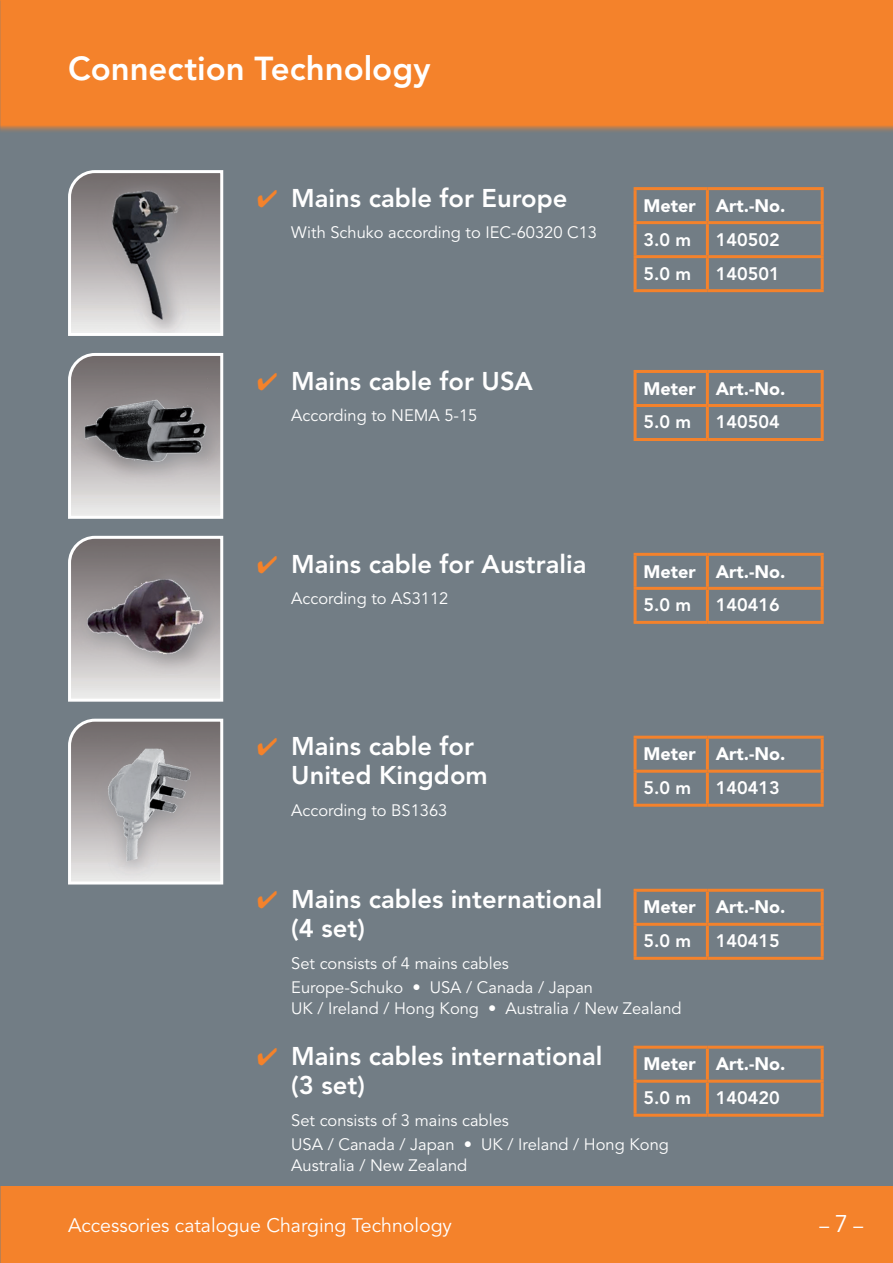
<style>
.page{position:relative;width:893px;height:1263px;background:#727d85}
.page>*{position:absolute;margin:0;border:0;box-sizing:border-box;transform-origin:0 0}
.Vorabtext{font:800 33px "Avenir LT Std";color:#fff}
.t1{font:800 25.5px/28.5px "Avenir LT Std";color:#fff}
.t2{font:19.5px "Avenir LT Std";color:#fff}
.t3{font:900 18px "Avenir LT Std";color:#fff}
.t4{font:800 18px "Avenir LT Std";color:#fff}
.Grundschrift{font:16.5px/21px "Avenir LT Std";color:#fff}
.s1{color:#f4822b}
.s2{font-size:24px}
</style>
<div class="page">
<div style="left:0;top:1186px;width:893px;height:77px;background:#f4822b"></div>
<div style="left:0;top:0;width:893px;height:134px;background:#f4822b"></div>
<hr style="left:634px;top:187px;width:73px;height:3px;background:#f4822b">
<hr style="left:634px;top:190px;width:3px;height:31px;background:#f4822b">
<hr style="left:707px;top:187px;width:117px;height:3px;background:#f4822b">
<hr style="left:706px;top:190px;width:3px;height:31px;background:#f4822b">
<hr style="left:821px;top:190px;width:3px;height:31px;background:#f4822b">
<hr style="left:634px;top:221px;width:73px;height:3px;background:#f4822b">
<hr style="left:634px;top:224px;width:3px;height:31px;background:#f4822b">
<hr style="left:707px;top:221px;width:117px;height:3px;background:#f4822b">
<hr style="left:706px;top:224px;width:3px;height:31px;background:#f4822b">
<hr style="left:821px;top:224px;width:3px;height:31px;background:#f4822b">
<hr style="left:634px;top:255px;width:73px;height:3px;background:#f4822b">
<hr style="left:634px;top:258px;width:3px;height:31px;background:#f4822b">
<hr style="left:707px;top:255px;width:117px;height:3px;background:#f4822b">
<hr style="left:706px;top:258px;width:3px;height:31px;background:#f4822b">
<hr style="left:821px;top:258px;width:3px;height:31px;background:#f4822b">
<hr style="left:634px;top:289px;width:73px;height:3px;background:#f4822b">
<hr style="left:707px;top:289px;width:117px;height:3px;background:#f4822b">
<hr style="left:634px;top:370px;width:73px;height:3px;background:#f4822b">
<hr style="left:634px;top:373px;width:3px;height:31px;background:#f4822b">
<hr style="left:707px;top:370px;width:117px;height:3px;background:#f4822b">
<hr style="left:706px;top:373px;width:3px;height:31px;background:#f4822b">
<hr style="left:821px;top:373px;width:3px;height:31px;background:#f4822b">
<hr style="left:634px;top:404px;width:73px;height:3px;background:#f4822b">
<hr style="left:634px;top:407px;width:3px;height:31px;background:#f4822b">
<hr style="left:707px;top:404px;width:117px;height:3px;background:#f4822b">
<hr style="left:706px;top:407px;width:3px;height:31px;background:#f4822b">
<hr style="left:821px;top:407px;width:3px;height:31px;background:#f4822b">
<hr style="left:634px;top:438px;width:73px;height:3px;background:#f4822b">
<hr style="left:707px;top:438px;width:117px;height:3px;background:#f4822b">
<hr style="left:634px;top:553px;width:73px;height:3px;background:#f4822b">
<hr style="left:634px;top:556px;width:3px;height:31px;background:#f4822b">
<hr style="left:707px;top:553px;width:117px;height:3px;background:#f4822b">
<hr style="left:706px;top:556px;width:3px;height:31px;background:#f4822b">
<hr style="left:821px;top:556px;width:3px;height:31px;background:#f4822b">
<hr style="left:634px;top:587px;width:73px;height:3px;background:#f4822b">
<hr style="left:634px;top:590px;width:3px;height:31px;background:#f4822b">
<hr style="left:707px;top:587px;width:117px;height:3px;background:#f4822b">
<hr style="left:706px;top:590px;width:3px;height:31px;background:#f4822b">
<hr style="left:821px;top:590px;width:3px;height:31px;background:#f4822b">
<hr style="left:634px;top:621px;width:73px;height:3px;background:#f4822b">
<hr style="left:707px;top:621px;width:117px;height:3px;background:#f4822b">
<hr style="left:634px;top:736px;width:73px;height:3px;background:#f4822b">
<hr style="left:634px;top:739px;width:3px;height:31px;background:#f4822b">
<hr style="left:707px;top:736px;width:117px;height:3px;background:#f4822b">
<hr style="left:706px;top:739px;width:3px;height:31px;background:#f4822b">
<hr style="left:821px;top:739px;width:3px;height:31px;background:#f4822b">
<hr style="left:634px;top:770px;width:73px;height:3px;background:#f4822b">
<hr style="left:634px;top:773px;width:3px;height:31px;background:#f4822b">
<hr style="left:707px;top:770px;width:117px;height:3px;background:#f4822b">
<hr style="left:706px;top:773px;width:3px;height:31px;background:#f4822b">
<hr style="left:821px;top:773px;width:3px;height:31px;background:#f4822b">
<hr style="left:634px;top:804px;width:73px;height:3px;background:#f4822b">
<hr style="left:707px;top:804px;width:117px;height:3px;background:#f4822b">
<hr style="left:634px;top:889px;width:73px;height:3px;background:#f4822b">
<hr style="left:634px;top:892px;width:3px;height:31px;background:#f4822b">
<hr style="left:707px;top:889px;width:117px;height:3px;background:#f4822b">
<hr style="left:706px;top:892px;width:3px;height:31px;background:#f4822b">
<hr style="left:821px;top:892px;width:3px;height:31px;background:#f4822b">
<hr style="left:634px;top:923px;width:73px;height:3px;background:#f4822b">
<hr style="left:634px;top:926px;width:3px;height:31px;background:#f4822b">
<hr style="left:707px;top:923px;width:117px;height:3px;background:#f4822b">
<hr style="left:706px;top:926px;width:3px;height:31px;background:#f4822b">
<hr style="left:821px;top:926px;width:3px;height:31px;background:#f4822b">
<hr style="left:634px;top:957px;width:73px;height:3px;background:#f4822b">
<hr style="left:707px;top:957px;width:117px;height:3px;background:#f4822b">
<hr style="left:634px;top:1046px;width:73px;height:3px;background:#f4822b">
<hr style="left:634px;top:1049px;width:3px;height:31px;background:#f4822b">
<hr style="left:707px;top:1046px;width:117px;height:3px;background:#f4822b">
<hr style="left:706px;top:1049px;width:3px;height:31px;background:#f4822b">
<hr style="left:821px;top:1049px;width:3px;height:31px;background:#f4822b">
<hr style="left:634px;top:1080px;width:73px;height:3px;background:#f4822b">
<hr style="left:634px;top:1083px;width:3px;height:31px;background:#f4822b">
<hr style="left:707px;top:1080px;width:117px;height:3px;background:#f4822b">
<hr style="left:706px;top:1083px;width:3px;height:31px;background:#f4822b">
<hr style="left:821px;top:1083px;width:3px;height:31px;background:#f4822b">
<hr style="left:634px;top:1114px;width:73px;height:3px;background:#f4822b">
<hr style="left:707px;top:1114px;width:117px;height:3px;background:#f4822b">
<svg style="left:68px;top:170px;width:156px;height:166px;background:#a19e9f"></svg>
<svg style="left:68px;top:353px;width:156px;height:166px;background:#989596"></svg>
<svg style="left:68px;top:535px;width:156px;height:167px;background:#9d9799"></svg>
<svg style="left:68px;top:718px;width:156px;height:167px;background:#adaaac"></svg>
<p class="Vorabtext" style="left:68px;top:49px;width:364px">Connection Technology</p>
<p class="t1" style="left:257px;top:184px;width:312px"><span class="s1">✔</span> Mains cable for Europe</p>
<p class="Grundschrift" style="left:291px;top:223px;width:307px">With Schuko according to IEC-60320 C13</p>
<p class="t1" style="left:257px;top:367px;width:277px"><span class="s1">✔</span> Mains cable for USA</p>
<p class="Grundschrift" style="left:291px;top:406px;width:188px">According to NEMA 5-15</p>
<p class="t3" style="left:644px;top:195px;width:54px">Meter</p>
<p class="t3" style="left:716px;top:195px;width:71px">Art.-No.</p>
<p class="t4" style="left:644px;top:229px;width:49px">3.0 m</p>
<p class="t4" style="left:716px;top:229px;width:65px">140502</p>
<p class="t4" style="left:644px;top:263px;width:49px">5.0 m</p>
<p class="t4" style="left:716px;top:263px;width:65px">140501</p>
<p class="t3" style="left:644px;top:377px;width:54px">Meter</p>
<p class="t3" style="left:716px;top:377px;width:71px">Art.-No.</p>
<p class="t4" style="left:644px;top:411px;width:49px">5.0 m</p>
<p class="t4" style="left:716px;top:411px;width:65px">140504</p>
<p class="t1" style="left:257px;top:549px;width:331px"><span class="s1">✔</span> Mains cable for Australia</p>
<p class="Grundschrift" style="left:291px;top:588px;width:159px">According to AS3112</p>
<p class="t3" style="left:644px;top:560px;width:54px">Meter</p>
<p class="t3" style="left:716px;top:560px;width:71px">Art.-No.</p>
<p class="t4" style="left:644px;top:594px;width:49px">5.0 m</p>
<p class="t4" style="left:716px;top:594px;width:65px">140416</p>
<p class="t1" style="left:291px;top:732px;width:198px;text-indent:-34px"><span class="s1">✔</span> Mains cable for<br>United Kingdom</p>
<p class="Grundschrift" style="left:291px;top:800px;width:158px">According to BS1363</p>
<p class="t3" style="left:644px;top:743px;width:54px">Meter</p>
<p class="t3" style="left:716px;top:743px;width:71px">Art.-No.</p>
<p class="t4" style="left:644px;top:777px;width:49px">5.0 m</p>
<p class="t4" style="left:716px;top:777px;width:65px">140413</p>
<p class="t1" style="left:291px;top:885px;width:313px;text-indent:-34px"><span class="s1">✔</span> Mains cables international (4 set)</p>
<p class="Grundschrift" style="left:291px;top:953px;width:219px">Set consists of 4 mains cables</p>
<p class="Grundschrift" style="left:291px;top:977px;width:392px">Europe-Schuko • USA / Canada / Japan<br>UK / Ireland / Hong Kong • Australia / New Zealand</p>
<p class="t1" style="left:291px;top:1042px;width:313px;text-indent:-34px"><span class="s1">✔</span> Mains cables international (3 set)</p>
<p class="Grundschrift" style="left:291px;top:1110px;width:219px">Set consists of 3 mains cables</p>
<p class="Grundschrift" style="left:291px;top:1134px;width:379px">USA / Canada / Japan • UK / Ireland / Hong Kong<br>Australia / New Zealand</p>
<p class="t3" style="left:644px;top:896px;width:54px">Meter</p>
<p class="t3" style="left:716px;top:896px;width:71px">Art.-No.</p>
<p class="t4" style="left:644px;top:930px;width:49px">5.0 m</p>
<p class="t4" style="left:716px;top:930px;width:65px">140415</p>
<p class="t3" style="left:644px;top:1053px;width:54px">Meter</p>
<p class="t3" style="left:716px;top:1053px;width:71px">Art.-No.</p>
<p class="t4" style="left:644px;top:1087px;width:49px">5.0 m</p>
<p class="t4" style="left:716px;top:1087px;width:65px">140420</p>
<p class="t2" style="left:68px;top:1214px;width:385px">Accessories catalogue Charging Technology</p>
<p class="t2" style="left:819px;top:1214px;width:45px">– <span class="s2">7</span> –</p>
</div>
